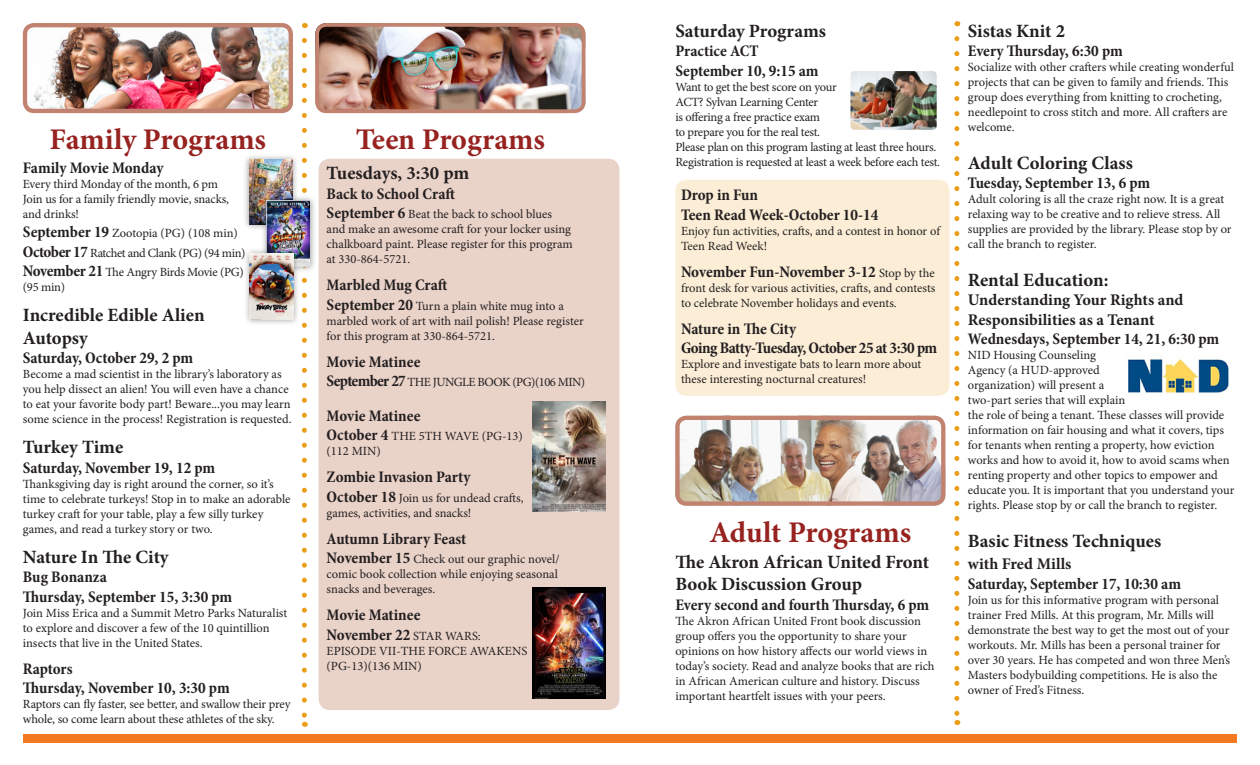
<style>
.page{position:relative;width:1260px;height:765px;background:#fff}
.page>*{position:absolute;margin:0;border:0;box-sizing:border-box;transform-origin:0 0}
.t1{font:700 30px "Minion Pro";color:#972320}
.t2{font:700 18.75px/22.5px "Minion Pro";color:#231f20}
.t3{font:700 condensed 16.25px "Minion Pro";letter-spacing:-.005em;color:#231f20}
.t4{font:700 16.25px/19.5px "Minion Pro";color:#231f20}
.t5{font:700 condensed 16.25px "Minion Pro";letter-spacing:-.03em;color:#231f20}
.t6{font:12.5px/15px "Minion Pro";letter-spacing:-.005em;color:#231f20}
.t7{font:12.5px/15px "Minion Pro";letter-spacing:-.025em;color:#231f20}
.t8{font:12.5px "Minion Pro";letter-spacing:-.04em;color:#231f20}
.t9{font:12.5px "Minion Pro";letter-spacing:-.03em;color:#231f20}
.s1{font-weight:700;font-stretch:condensed;font-size:16.25px}
.s2{font-weight:400;font-stretch:normal;font-size:12.5px}
</style>
<div class="page">
<div style="left:319px;top:159px;width:300px;height:551px;background:#e9d2c8;border-radius:11px"></div>
<div style="left:675px;top:180px;width:274px;height:216px;background:#fbedd6;border-radius:11px"></div>
<div style="left:24px;top:734px;width:1213px;height:8px;background:#f47921"></div>
<svg style="left:302px;top:40px;width:5px;height:687px"></svg>
<svg style="left:954px;top:39px;width:5px;height:686px"></svg>
<img style="left:680px;top:416px;width:265px;height:85px">
<div style="left:675px;top:416px;width:270px;height:90px;border:4px solid #c1836f;border-radius:9px"></div>
<img style="left:28px;top:28px;width:260px;height:80px">
<div style="left:23px;top:23px;width:270px;height:90px;border:4px solid #c1836f;border-radius:9px"></div>
<img style="left:320px;top:28px;width:265px;height:80px">
<div style="left:315px;top:23px;width:270px;height:90px;border:4px solid #c1836f;border-radius:9px"></div>
<div style="left:243px;top:153px;width:56px;height:78px;background:#231f20;opacity:.45"></div>
<img style="left:249px;top:159px;width:44px;height:66px">
<div style="left:260px;top:195px;width:57px;height:77px;background:#231f20;opacity:.45"></div>
<img style="left:266px;top:201px;width:44px;height:65px">
<div style="left:244px;top:248px;width:56px;height:78px;background:#231f20;opacity:.45"></div>
<img style="left:250px;top:254px;width:43px;height:65px">
<img style="left:532px;top:588px;width:74px;height:110px">
<img style="left:532px;top:402px;width:74px;height:110px">
<img style="left:851px;top:71px;width:86px;height:59px">
<img style="left:1128px;top:359px;width:101px;height:34px">
<p class="t1" style="left:50px;top:118px;width:218px">Family Programs</p>
<p class="t3" style="left:23px;top:156px;width:142px">Family Movie Monday</p>
<p class="t6" style="left:23px;top:176px;width:197px">Every third Monday of the month, 6 pm</p>
<p class="t6" style="left:23px;top:191px;width:208px">Join us for a family friendly movie, snacks, and drinks!</p>
<p class="t6" style="left:23px;top:226px;width:217px"><span class="s1">September 19</span> Zootopia (PG) (108 min)</p>
<p class="t9" style="left:23px;top:244px;width:224px"><span class="s1">October 17</span> Ratchet and Clank (PG) (94 min)</p>
<p class="t6" style="left:23px;top:265px;width:223px"><span class="s1">November 21</span> The Angry Birds Movie (PG) (95 min)</p>
<p class="t2" style="left:23px;top:304px;width:183px">Incredible Edible Alien<br>Autopsy</p>
<p class="t3" style="left:23px;top:347px;width:172px">Saturday, October 29, 2 pm</p>
<p class="t6" style="left:23px;top:367px;width:270px">Become a mad scientist in the library’s laboratory as you help dissect an alien! You will even have a chance to eat your favorite body part! Beware...you may learn some science in the process! Registration is requested.</p>
<p class="t2" style="left:23px;top:436px;width:102px">Turkey Time</p>
<p class="t3" style="left:23px;top:456px;width:194px">Saturday, November 19, 12 pm</p>
<p class="t6" style="left:23px;top:476px;width:269px">Thanksgiving day is right around the corner, so it’s time to celebrate turkeys! Stop in to make an adorable turkey craft for your table, play a few silly turkey games, and read a turkey story or two.</p>
<p class="t2" style="left:23px;top:545px;width:147px">Nature In The City</p>
<p class="t3" style="left:23px;top:566px;width:85px">Bug Bonanza</p>
<p class="t3" style="left:23px;top:585px;width:211px">Thursday, September 15, 3:30 pm</p>
<p class="t6" style="left:23px;top:605px;width:266px">Join Miss Erica and a Summit Metro Parks Naturalist to explore and discover a few of the 10 quintillion insects that live in the United States.</p>
<p class="t3" style="left:23px;top:657px;width:51px">Raptors</p>
<p class="t3" style="left:23px;top:677px;width:208px">Thursday, November 10, 3:30 pm</p>
<p class="t6" style="left:23px;top:697px;width:269px">Raptors can fly faster, see better, and swallow their prey whole, so come learn about these athletes of the sky.</p>
<p class="t1" style="left:356px;top:118px;width:191px">Teen Programs</p>
<p class="t2" style="left:327px;top:162px;width:144px">Tuesdays, 3:30 pm</p>
<p class="t3" style="left:327px;top:182px;width:130px">Back to School Craft</p>
<p class="t6" style="left:327px;top:207px;width:248px"><span class="s1">September 6</span> Beat the back to school blues and make an awesome craft for your locker using chalkboard paint. Please register for this program at 330-864-5721.</p>
<p class="t3" style="left:327px;top:274px;width:122px">Marbled Mug Craft</p>
<p class="t6" style="left:327px;top:298px;width:259px"><span class="s1">September 20</span> Turn a plain white mug into a marbled work of art with nail polish! Please register for this program at 330-864-5721.</p>
<p class="t3" style="left:327px;top:350px;width:95px">Movie Matinee</p>
<p class="t8" style="left:327px;top:374px;width:260px"><span class="s1">September 27</span> THE JUNGLE BOOK (PG)(106 MIN)</p>
<p class="t3" style="left:327px;top:404px;width:95px">Movie Matinee</p>
<p class="t6" style="left:327px;top:429px;width:198px"><span class="s1">October 4</span> THE 5TH WAVE (PG-13) (112 MIN)</p>
<p class="t3" style="left:327px;top:466px;width:145px">Zombie Invasion Party</p>
<p class="t6" style="left:327px;top:490px;width:199px"><span class="s1">October 18</span> Join us for undead crafts, games, activities, and snacks!</p>
<p class="t3" style="left:327px;top:527px;width:141px">Autumn Library Feast</p>
<p class="t6" style="left:327px;top:552px;width:234px"><span class="s1">November 15</span> Check out our graphic novel/ comic book collection while enjoying seasonal snacks and beverages.</p>
<p class="t3" style="left:327px;top:604px;width:95px">Movie Matinee</p>
<p class="t3" style="left:327px;top:623px;width:156px">November 22 <span class="s2">STAR WARS:</span></p>
<p class="t6" style="left:327px;top:643px;width:202px">EPISODE VII-THE FORCE AWAKENS (PG-13)(136 MIN)</p>
<p class="t2" style="left:675px;top:19px;width:152px">Saturday Programs</p>
<p class="t3" style="left:675px;top:40px;width:85px">Practice ACT</p>
<p class="t3" style="left:675px;top:59px;width:145px">September 10, 9:15 am</p>
<p class="t7" style="left:675px;top:79px;width:266px">Want to get the best score on your<br>ACT? Sylvan Learning Center<br>is offering a free practice exam<br>to prepare you for the real test.<br>Please plan on this program lasting at least three hours.<br>Registration is requested at least a week before each test.</p>
<p class="t3" style="left:681px;top:184px;width:79px">Drop in Fun</p>
<p class="t3" style="left:681px;top:203px;width:199px">Teen Read Week-October 10-14</p>
<p class="t6" style="left:681px;top:223px;width:261px">Enjoy fun activities, crafts, and a contest in honor of<br>Teen Read Week!</p>
<p class="t3" style="left:681px;top:260px;width:255px">November Fun-November 3-12 <span class="s2">Stop by the</span></p>
<p class="t6" style="left:681px;top:280px;width:256px">front desk for various activities, crafts, and contests to celebrate November holidays and events.</p>
<p class="t3" style="left:681px;top:317px;width:117px">Nature in The City</p>
<p class="t5" style="left:681px;top:337px;width:258px">Going Batty-Tuesday, October 25 at 3:30 pm</p>
<p class="t6" style="left:681px;top:357px;width:242px">Explore and investigate bats to learn more about these interesting nocturnal creatures!</p>
<p class="t1" style="left:710px;top:511px;width:203px">Adult Programs</p>
<p class="t2" style="left:675px;top:550px;width:255px">The Akron African United Front<br>Book Discussion Group</p>
<p class="t3" style="left:675px;top:594px;width:255px">Every second and fourth Thursday, 6 pm</p>
<p class="t6" style="left:675px;top:614px;width:261px">The Akron African United Front book discussion group offers you the opportunity to share your opinions on how history affects our world views in today’s society. Read and analyze books that are rich in African American culture and history. Discuss important heartfelt issues with your peers.</p>
<p class="t2" style="left:968px;top:19px;width:99px">Sistas Knit 2</p>
<p class="t3" style="left:968px;top:40px;width:156px">Every Thursday, 6:30 pm</p>
<p class="t6" style="left:968px;top:60px;width:268px">Socialize with other crafters while creating wonderful projects that can be given to family and friends. This group does everything from knitting to crocheting, needlepoint to cross stitch and more. All crafters are welcome.</p>
<p class="t2" style="left:968px;top:151px;width:167px">Adult Coloring Class</p>
<p class="t3" style="left:968px;top:172px;width:184px">Tuesday, September 13, 6 pm</p>
<p class="t6" style="left:968px;top:192px;width:265px">Adult coloring is all the craze right now. It is a great relaxing way to be creative and to relieve stress. All supplies are provided by the library. Please stop by or call the branch to register.</p>
<p class="t2" style="left:968px;top:268px;width:142px">Rental Education:</p>
<p class="t4" style="left:968px;top:290px;width:217px">Understanding Your Rights and<br>Responsibilities as a Tenant</p>
<p class="t3" style="left:968px;top:328px;width:253px">Wednesdays, September 14, 21, 6:30 pm</p>
<p class="t6" style="left:968px;top:348px;width:268px">NID Housing Counseling<br>Agency (a HUD-approved<br>organization) will present a<br>two-part series that will explain<br>the role of being a tenant. These classes will provide information on fair housing and what it covers, tips for tenants when renting a property, how eviction works and how to avoid it, how to avoid scams when renting property and other topics to empower and educate you. It is important that you understand your rights. Please stop by or call the branch to register.</p>
<p class="t2" style="left:968px;top:529px;width:195px">Basic Fitness Techniques</p>
<p class="t4" style="left:968px;top:554px;width:105px">with Fred Mills</p>
<p class="t3" style="left:968px;top:572px;width:215px">Saturday, September 17, 10:30 am</p>
<p class="t6" style="left:968px;top:592px;width:264px">Join us for this informative program with personal trainer Fred Mills. At this program, Mr. Mills will demonstrate the best way to get the most out of your workouts. Mr. Mills has been a personal trainer for over 30 years. He has competed and won three Men’s Masters bodybuilding competitions. He is also the owner of Fred’s Fitness.</p>
</div>
